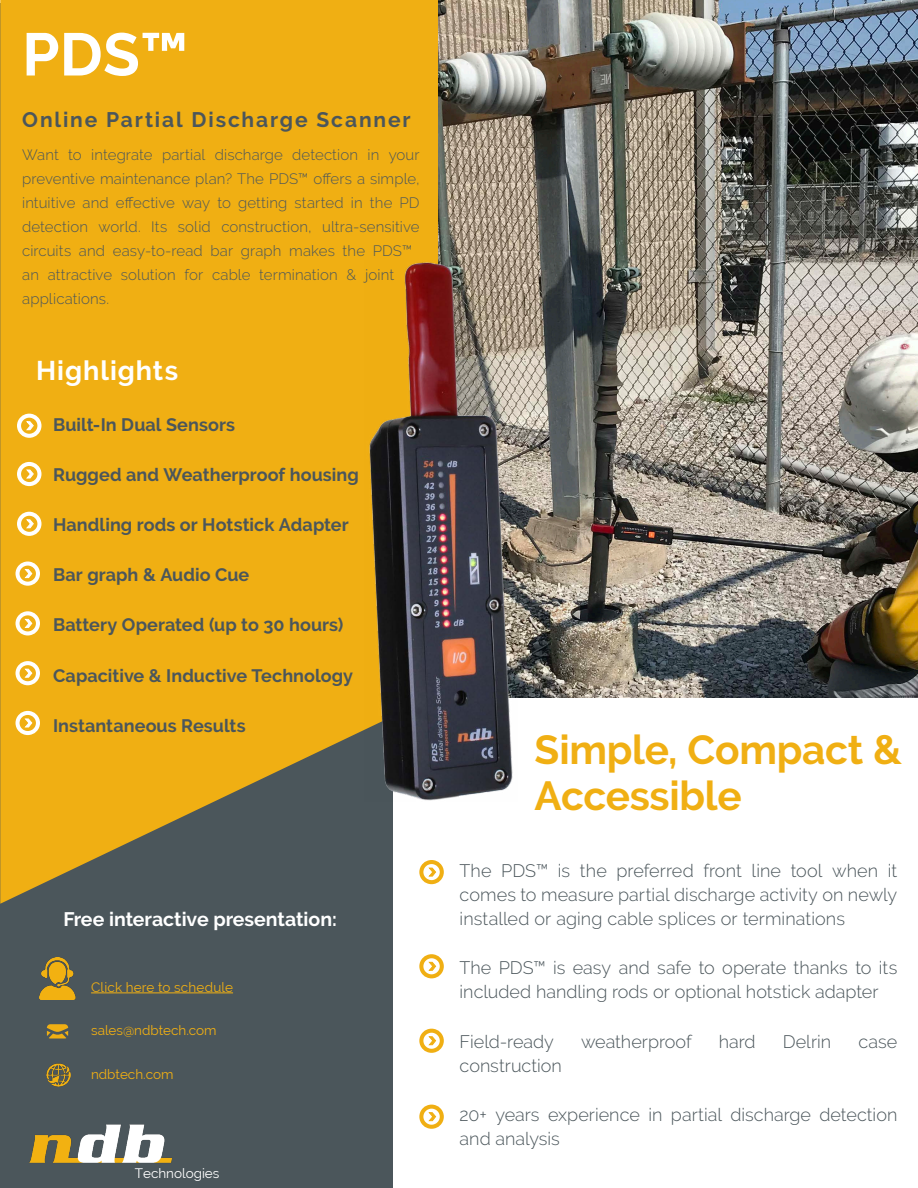
<style>
.page{position:relative;width:918px;height:1188px;background:#fff}
.page>*{position:absolute;margin:0;border:0;box-sizing:border-box;transform-origin:0 0}
.Paragraph_Style_1{font:700 60px "Raleway";color:#fff}
.Paragraph_Style_1-2{font:700 40.5px/46.5px "Raleway";letter-spacing:-.005em;color:#f0af13}
.Paragraph_Style_1-3{font:700 27px "Raleway";letter-spacing:.035em;color:#fff}
.Paragraph_Style_1-4{font:700 21px "Raleway";letter-spacing:.09em;color:#4b565b}
.t1{font:700 19.5px "Raleway";color:#fff}
.Paragraph_Style_1-5{font:300 18px/24px "Raleway";color:#4b565b}
.Paragraph_Style_1-6{font:700 18px "Raleway";letter-spacing:.005em;color:#4b565b}
.Paragraph_Style_1-7{font:300 15px/24px "Raleway";letter-spacing:.01em;color:#4b565b}
.Paragraph_Style_1-8{font:13.5px "Raleway";color:#f0af13}
.t2{font:13.5px "Raleway";color:#fff}
</style>
<div class="page">
<div style="left:0;top:4px;width:394px;height:1184px;background:#4b565b"></div>
<img style="left:29px;top:1124px;width:143px;height:39px">
<svg style="left:0;top:0;width:438px;height:904px;background:#dfa61c"></svg>
<div style="left:419px;top:860px;width:25px;height:24px;border:4px solid #f0af13;border-radius:50%"></div>
<svg style="left:428px;top:867px;width:8px;height:10px"></svg>
<div style="left:419px;top:954px;width:25px;height:24px;border:4px solid #f0af13;border-radius:50%"></div>
<svg style="left:428px;top:961px;width:8px;height:10px"></svg>
<div style="left:419px;top:1029px;width:25px;height:24px;border:4px solid #f0af13;border-radius:50%"></div>
<svg style="left:428px;top:1036px;width:8px;height:9px"></svg>
<div style="left:419px;top:1105px;width:25px;height:24px;border:4px solid #f0af13;border-radius:50%"></div>
<svg style="left:428px;top:1112px;width:8px;height:9px"></svg>
<img style="left:438px;top:0;width:480px;height:697px">
<div style="left:17px;top:414px;width:24px;height:24px;border:4px solid #fff;border-radius:50%"></div>
<svg style="left:26px;top:421px;width:8px;height:9px"></svg>
<div style="left:17px;top:462px;width:24px;height:24px;border:4px solid #fff;border-radius:50%"></div>
<svg style="left:26px;top:469px;width:8px;height:10px"></svg>
<div style="left:17px;top:512px;width:24px;height:24px;border:4px solid #fff;border-radius:50%"></div>
<svg style="left:26px;top:519px;width:8px;height:9px"></svg>
<div style="left:16px;top:562px;width:24px;height:24px;border:4px solid #fff;border-radius:50%"></div>
<svg style="left:24px;top:569px;width:8px;height:9px"></svg>
<div style="left:16px;top:611px;width:24px;height:24px;border:4px solid #fff;border-radius:50%"></div>
<svg style="left:24px;top:619px;width:8px;height:9px"></svg>
<div style="left:16px;top:661px;width:24px;height:24px;border:4px solid #fff;border-radius:50%"></div>
<svg style="left:24px;top:668px;width:8px;height:10px"></svg>
<div style="left:16px;top:711px;width:24px;height:24px;border:4px solid #fff;border-radius:50%"></div>
<svg style="left:24px;top:718px;width:8px;height:10px"></svg>
<img style="left:364px;top:260px;width:153px;height:542px">
<hr style="left:91px;top:993px;width:142px;height:1px;background:#f0af13">
<svg style="left:47px;top:1024px;width:21px;height:15px"></svg>
<img style="left:47px;top:1064px;width:23px;height:23px">
<img style="left:39px;top:957px;width:37px;height:42px">
<p class="Paragraph_Style_1" style="left:22px;top:20px;width:168px">PDS™</p>
<p class="Paragraph_Style_1-4" style="left:22px;top:108px;width:390px">Online Partial Discharge Scanner</p>
<p class="Paragraph_Style_1-7" style="left:22px;top:142px;width:399px">Want to integrate partial discharge detection in your preventive maintenance plan? The PDS™ offers a simple, intuitive and effective way to getting started in the PD detection world. Its solid construction, ultra-sensitive circuits and easy-to-read bar graph makes the PDS™ an attractive solution for cable termination &amp; joint applications.</p>
<p class="Paragraph_Style_1-3" style="left:36px;top:355px;width:144px">Highlights</p>
<p class="Paragraph_Style_1-6" style="left:53px;top:414px;width:184px">Built-In Dual Sensors</p>
<p class="Paragraph_Style_1-6" style="left:53px;top:464px;width:307px">Rugged and Weatherproof housing</p>
<p class="Paragraph_Style_1-6" style="left:53px;top:515px;width:297px">Handling rods or Hotstick Adapter</p>
<p class="Paragraph_Style_1-6" style="left:53px;top:565px;width:198px">Bar graph &amp; Audio Cue</p>
<p class="Paragraph_Style_1-6" style="left:53px;top:615px;width:292px">Battery Operated (up to 30 hours)</p>
<p class="Paragraph_Style_1-6" style="left:53px;top:665px;width:302px">Capacitive &amp; Inductive Technology</p>
<p class="Paragraph_Style_1-6" style="left:53px;top:715px;width:194px">Instantaneous Results</p>
<p class="t1" style="left:64px;top:908px;width:275px">Free interactive presentation:</p>
<p class="Paragraph_Style_1-8" style="left:91px;top:979px;width:143px">Click here to schedule</p>
<p class="Paragraph_Style_1-8" style="left:91px;top:1023px;width:127px">sales@ndbtech.com</p>
<p class="Paragraph_Style_1-8" style="left:91px;top:1066px;width:84px">ndbtech.com</p>
<p class="t2" style="left:135px;top:1166px;width:86px">Technologies</p>
<p class="Paragraph_Style_1-2" style="left:535px;top:726px;width:369px">Simple, Compact &amp;<br>Accessible</p>
<p class="Paragraph_Style_1-5" style="left:460px;top:859px;width:439px;text-align:justify">The PDS™ is the preferred front line tool when it comes to measure partial discharge activity on newly installed or aging cable splices or terminations</p>
<p class="Paragraph_Style_1-5" style="left:460px;top:956px;width:439px">The PDS™ is easy and safe to operate thanks to its included handling rods or optional hotstick adapter</p>
<p class="Paragraph_Style_1-5" style="left:460px;top:1030px;width:96px">Field-ready</p>
<p class="Paragraph_Style_1-5" style="left:581px;top:1030px;width:112px">weatherproof</p>
<p class="Paragraph_Style_1-5" style="left:719px;top:1030px;width:38px">hard</p>
<p class="Paragraph_Style_1-5" style="left:783px;top:1030px;width:50px">Delrin</p>
<p class="Paragraph_Style_1-5" style="left:858px;top:1030px;width:40px">case</p>
<p class="Paragraph_Style_1-5" style="left:460px;top:1054px;width:104px">construction</p>
<p class="Paragraph_Style_1-5" style="left:460px;top:1103px;width:439px">20+ years experience in partial discharge detection and analysis</p>
</div>
